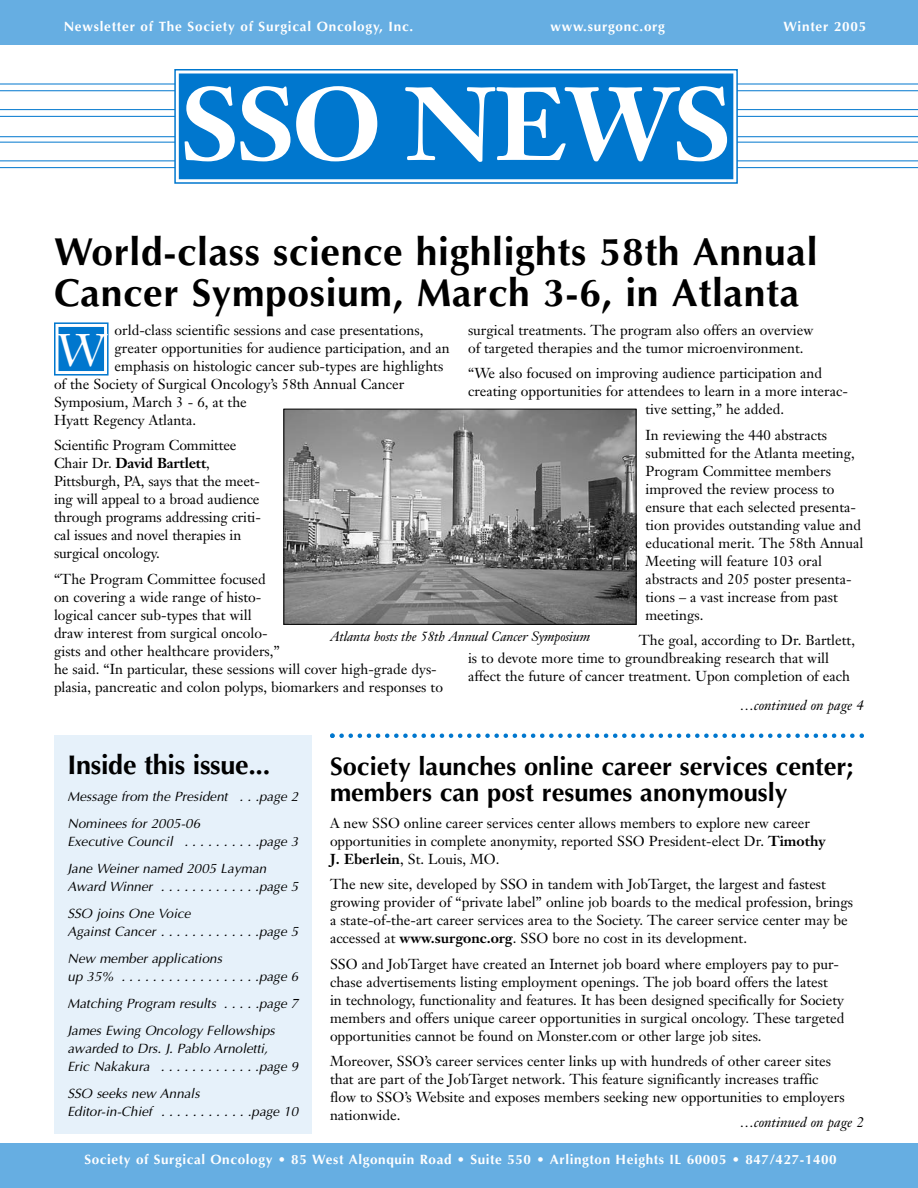
<style>
.page{position:relative;width:918px;height:1188px;background:#fff}
.page>*{position:absolute;margin:0;border:0;box-sizing:border-box;transform-origin:0 0}
.t1{font:700 102px "Janson Text";letter-spacing:-.015em;color:#fff}
.t2{font:45px "Janson Text";color:#fff}
.t3{font:700 39px/40.5px "Optima";letter-spacing:.015em;color:#000}
.t4{font:700 27px "Optima";letter-spacing:-.01em;color:#000}
.t5{font:700 25.5px/25.5px "Optima";color:#000}
.t6{font:14.25px/18px "Janson Text";color:#000}
.t7{font:italic 14.25px "Janson Text";color:#000}
.t8{font:italic 13.5px/27px "Optima";color:#000}
.t9{font:700 13.5px "Optima";letter-spacing:.045em;color:#fff}
.t10{font:italic 13.5px "Janson Text";letter-spacing:-.01em;color:#000}
.s1{font-weight:700}
</style>
<div class="page">
<hr style="left:0;top:84px;width:918px;height:1px;background:#0077ce">
<hr style="left:0;top:90px;width:918px;height:1px;background:#0077ce">
<hr style="left:0;top:109px;width:918px;height:1px;background:#0077ce">
<hr style="left:0;top:116px;width:918px;height:1px;background:#0077ce">
<hr style="left:0;top:136px;width:918px;height:1px;background:#0077ce">
<hr style="left:0;top:142px;width:918px;height:1px;background:#0077ce">
<hr style="left:0;top:160px;width:918px;height:1px;background:#0077ce">
<hr style="left:0;top:167px;width:918px;height:1px;background:#0077ce">
<div style="left:181px;top:76px;width:550px;height:101px;background:#0077ce"></div>
<div style="left:175px;top:70px;width:562px;height:113px;border:6px solid #fff"></div>
<div style="left:174px;top:69px;width:564px;height:115px;border:2px solid #0077ce"></div>
<div style="left:179px;top:74px;width:554px;height:105px;border:4px solid #0077ce"></div>
<div style="left:0;top:0;width:918px;height:45px;background:#66aee2"></div>
<div style="left:0;top:1143px;width:918px;height:45px;background:#66aee2"></div>
<div style="left:54px;top:736px;width:258px;height:398px;background:#e6f1fa"></div>
<svg style="left:330px;top:733px;width:534px;height:5px"></svg>
<div style="left:61px;top:329px;width:41px;height:40px;background:#0077ce"></div>
<div style="left:55px;top:323px;width:53px;height:52px;border:6px solid #fff"></div>
<div style="left:54px;top:322px;width:55px;height:54px;border:2px solid #0077ce"></div>
<div style="left:58px;top:327px;width:46px;height:44px;border:4px solid #0077ce"></div>
<img style="left:286px;top:411px;width:348px;height:212px">
<div style="left:284px;top:409px;width:352px;height:216px;border:1px solid #000"></div>
<p class="t9" style="left:64px;top:21px;width:351px">Newsletter of The Society of Surgical Oncology, Inc.</p>
<p class="t9" style="left:551px;top:21px;width:116px">www.surgonc.org</p>
<p class="t9" style="left:784px;top:21px;width:84px">Winter 2005</p>
<h1 class="t1" style="left:181px;top:82px;width:552px">SSO NEWS</h1>
<h3 class="t3" style="left:54px;top:236px;width:765px">World-class science highlights 58th Annual<br>Cancer Symposium, March 3-6, in Atlanta</h3>
<p class="t6" style="left:115px;top:322px;width:310px">orld-class scientific sessions and case presentations,</p>
<p class="t6" style="left:115px;top:340px;width:337px">greater opportunities for audience participation, and an</p>
<p class="t6" style="left:115px;top:358px;width:330px">emphasis on histologic cancer sub-types are highlights</p>
<p class="t6" style="left:54px;top:376px;width:352px">of the Society of Surgical Oncology’s 58th Annual Cancer</p>
<p class="t6" style="left:54px;top:394px;width:194px">Symposium, March 3 - 6, at the</p>
<p class="t6" style="left:54px;top:412px;width:144px">Hyatt Regency Atlanta.</p>
<p class="t6" style="left:54px;top:438px;width:209px">Scientific Program Committee<br>Chair Dr. <span class="s1">David Bartlett</span>,<br>Pittsburgh, PA, says that the meet&shy;ing will appeal to a broad audience through programs addressing criti&shy;cal issues and novel therapies in surgical oncology.</p>
<p class="t6" style="left:54px;top:571px;width:391px">“The Program Committee focused<br>on covering a wide range of histo-<br>logical cancer sub-types that will<br>draw interest from surgical oncolo-<br>gists and other healthcare providers,”<br>he said. “In particular, these sessions will cover high-grade dys&shy;plasia, pancreatic and colon polyps, biomarkers and responses to</p>
<p class="t6" style="left:468px;top:322px;width:347px">surgical treatments. The program also offers an overview of targeted therapies and the tumor microenvironment.</p>
<p class="t6" style="left:468px;top:366px;width:356px">“We also focused on improving audience participation and</p>
<p class="t6" style="left:468px;top:384px;width:381px">creating opportunities for attendees to learn in a more interac-</p>
<p class="t6" style="left:645px;top:402px;width:140px">tive setting,” he added.</p>
<p class="t6" style="left:645px;top:427px;width:220px">In reviewing the 440 abstracts submitted for the Atlanta meeting,<br>Program Committee members improved the review process to ensure that each selected presenta&shy;tion provides outstanding value and educational merit. The 58th Annual<br>Meeting will feature 103 oral abstracts and 205 poster presenta&shy;tions – a vast increase from past meetings.</p>
<p class="t6" style="left:468px;top:633px;width:389px;text-indent:171px">The goal, according to Dr. Bartlett, is to devote more time to groundbreaking research that will affect the future of cancer treatment. Upon completion of each</p>
<h2 class="t2" style="left:57px;top:331px;width:51px">W</h2>
<p class="t10" style="left:331px;top:632px;width:261px">Atlanta hosts the 58th Annual Cancer Symposium</p>
<h3 class="t4" style="left:68px;top:754px;width:204px">Inside this issue...</h3>
<p class="t8" style="left:68px;top:785px;width:232px">Message from the President . . .page 2<br>Nominees for 2005-06</p>
<p class="t8" style="left:68px;top:830px;width:232px">Executive Council . . . . . . . . . .page 3<br>Jane Weiner named 2005 Layman</p>
<p class="t8" style="left:68px;top:874px;width:232px">Award Winner . . . . . . . . . . . . .page 5<br>SSO joins One Voice</p>
<p class="t8" style="left:68px;top:919px;width:232px">Against Cancer . . . . . . . . . . . . .page 5<br>New member applications</p>
<p class="t8" style="left:68px;top:964px;width:232px;text-align:justify">up 35% . . . . . . . . . . . . . . . . . .page 6<br>Matching Program results . . . . .page 7<br>James Ewing Oncology Fellowships</p>
<p class="t8" style="left:68px;top:1041px;width:232px;line-height:18px">awarded to Drs. J. Pablo Arnoletti,<br>Eric Nakakura . . . . . . . . . . . . .page 9</p>
<p class="t8" style="left:68px;top:1086px;width:232px;line-height:18px">SSO seeks new Annals<br>Editor-in-Chief . . . . . . . . . . . .page 10</p>
<p class="t7" style="left:740px;top:700px;width:126px">…continued on page 4</p>
<h3 class="t5" style="left:330px;top:756px;width:525px">Society launches online career services center; members can post resumes anonymously</h3>
<p class="t6" style="left:330px;top:815px;width:497px">A new SSO online career services center allows members to explore new career opportunities in complete anonymity, reported SSO President-elect Dr. <span class="s1">Timothy<br>J. Eberlein</span>, St. Louis, MO.</p>
<p class="t6" style="left:330px;top:877px;width:525px">The new site, developed by SSO in tandem with JobTarget, the largest and fastest growing provider of “private label” online job boards to the medical profession, brings a state-of-the-art career services area to the Society. The career service center may be accessed at <span class="s1">www.surgonc.org</span>. SSO bore no cost in its development.</p>
<p class="t6" style="left:330px;top:956px;width:516px">SSO and JobTarget have created an Internet job board where employers pay to pur&shy;chase advertisements listing employment openings. The job board offers the latest<br>in technology, functionality and features. It has been designed specifically for Society members and offers unique career opportunities in surgical oncology. These targeted opportunities cannot be found on Monster.com or other large job sites.</p>
<p class="t6" style="left:330px;top:1054px;width:516px">Moreover, SSO’s career services center links up with hundreds of other career sites that are part of the JobTarget network. This feature significantly increases traffic flow to SSO’s Website and exposes members seeking new opportunities to employers nationwide.</p>
<p class="t7" style="left:740px;top:1117px;width:126px">…continued on page 2</p>
<p class="t9" style="left:84px;top:1154px;width:754px">Society of Surgical Oncology • 85 West Algonquin Road • Suite 550 • Arlington Heights IL 60005 • 847/427-1400</p>
</div>
